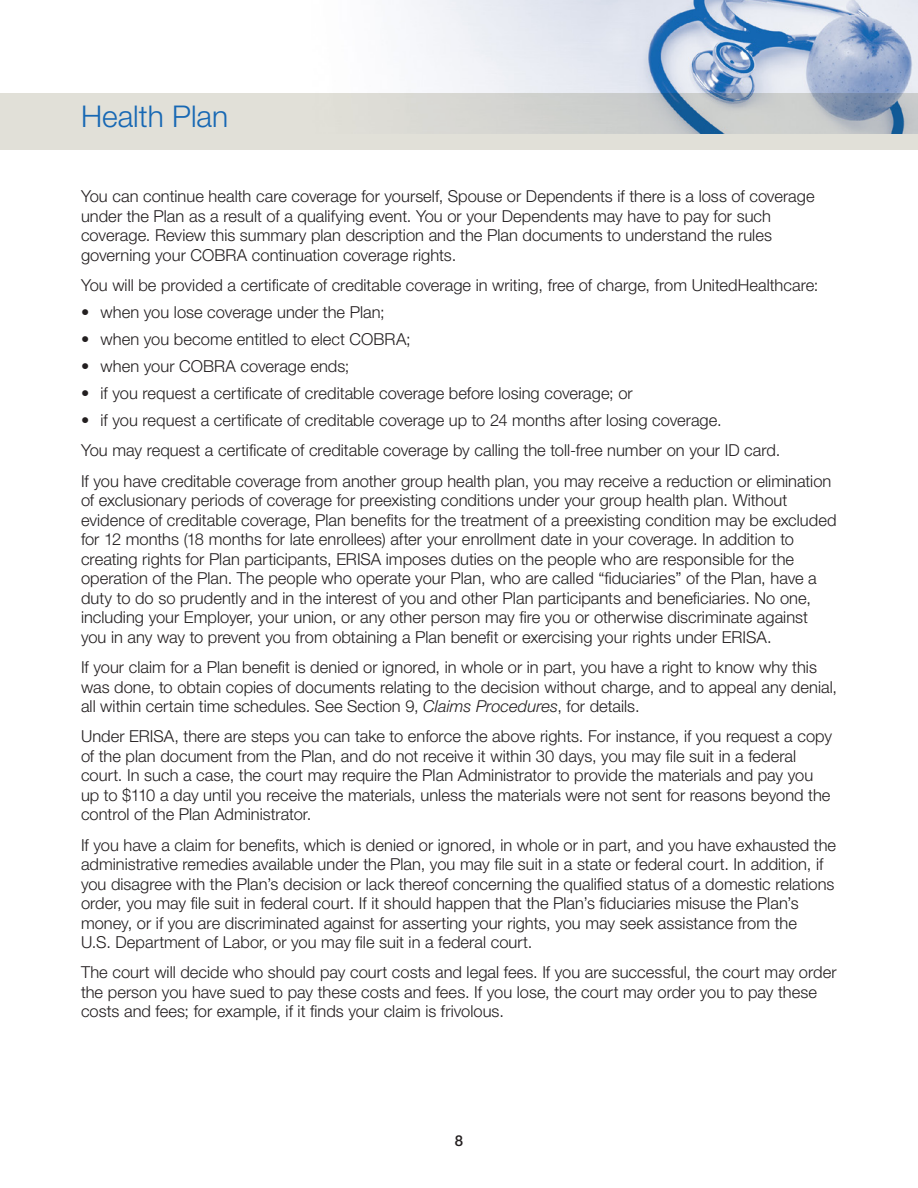
<style>
.page{position:relative;width:918px;height:1188px;background:#fff}
.page>*{position:absolute;margin:0;border:0;box-sizing:border-box;transform-origin:0 0}
.t1{font:300 30px "Helvetica Neue";color:#1768b4}
.Body{font:300 16.5px/19.5px "Helvetica Neue";color:#231f20}
.Bullets{font:300 16.5px "Helvetica Neue";color:#231f20}
.t2{font:500 15px "Helvetica Neue";color:#231f20}
.s1{font-style:italic}
</style>
<div class="page">
<div style="left:0;top:93px;width:918px;height:57px;background:#e1e0d8"></div>
<img style="left:411px;top:0;width:507px;height:133px">
<h1 class="t1" style="left:81px;top:98px;width:149px">Health Plan</h1>
<p class="Body" style="left:81px;top:186px;width:735px">You can continue health care coverage for yourself, Spouse or Dependents if there is a loss of coverage under the Plan as a result of a qualifying event. You or your Dependents may have to pay for such coverage. Review this summary plan description and the Plan documents to understand the rules governing your COBRA continuation coverage rights.</p>
<p class="Body" style="left:81px;top:275px;width:739px">You will be provided a certificate of creditable coverage in writing, free of charge, from UnitedHealthcare:</p>
<p class="Bullets" style="left:81px;top:302px;width:305px">• when you lose coverage under the Plan;</p>
<p class="Bullets" style="left:81px;top:329px;width:331px">• when you become entitled to elect COBRA;</p>
<p class="Bullets" style="left:81px;top:356px;width:270px">• when your COBRA coverage ends;</p>
<p class="Bullets" style="left:81px;top:383px;width:553px">• if you request a certificate of creditable coverage before losing coverage; or</p>
<p class="Bullets" style="left:81px;top:410px;width:642px">• if you request a certificate of creditable coverage up to 24 months after losing coverage.</p>
<p class="Body" style="left:81px;top:440px;width:701px">You may request a certificate of creditable coverage by calling the toll-free number on your ID card.</p>
<p class="Body" style="left:81px;top:471px;width:757px">If you have creditable coverage from another group health plan, you may receive a reduction or elimination of exclusionary periods of coverage for preexisting conditions under your group health plan. Without evidence of creditable coverage, Plan benefits for the treatment of a preexisting condition may be excluded for 12 months (18 months for late enrollees) after your enrollment date in your coverage. In addition to creating rights for Plan participants, ERISA imposes duties on the people who are responsible for the operation of the Plan. The people who operate your Plan, who are called “fiduciaries” of the Plan, have a duty to do so prudently and in the interest of you and other Plan participants and beneficiaries. No one, including your Employer, your union, or any other person may fire you or otherwise discriminate against you in any way to prevent you from obtaining a Plan benefit or exercising your rights under ERISA.</p>
<p class="Body" style="left:81px;top:657px;width:758px">If your claim for a Plan benefit is denied or ignored, in whole or in part, you have a right to know why this was done, to obtain copies of documents relating to the decision without charge, and to appeal any denial, all within certain time schedules. See Section 9, <span class="s1">Claims Procedures</span>, for details.</p>
<p class="Body" style="left:81px;top:726px;width:753px">Under ERISA, there are steps you can take to enforce the above rights. For instance, if you request a copy of the plan document from the Plan, and do not receive it within 30 days, you may file suit in a federal court. In such a case, the court may require the Plan Administrator to provide the materials and pay you up to $110 a day until you receive the materials, unless the materials were not sent for reasons beyond the control of the Plan Administrator.</p>
<p class="Body" style="left:81px;top:835px;width:757px">If you have a claim for benefits, which is denied or ignored, in whole or in part, and you have exhausted the administrative remedies available under the Plan, you may file suit in a state or federal court. In addition, if you disagree with the Plan’s decision or lack thereof concerning the qualified status of a domestic relations order, you may file suit in federal court. If it should happen that the Plan’s fiduciaries misuse the Plan’s money, or if you are discriminated against for asserting your rights, you may seek assistance from the<br>U.S. Department of Labor, or you may file suit in a federal court.</p>
<p class="Body" style="left:81px;top:962px;width:757px">The court will decide who should pay court costs and legal fees. If you are successful, the court may order the person you have sued to pay these costs and fees. If you lose, the court may order you to pay these costs and fees; for example, if it finds your claim is frivolous.</p>
<p class="t2" style="left:455px;top:1131px;width:10px">8</p>
</div>
